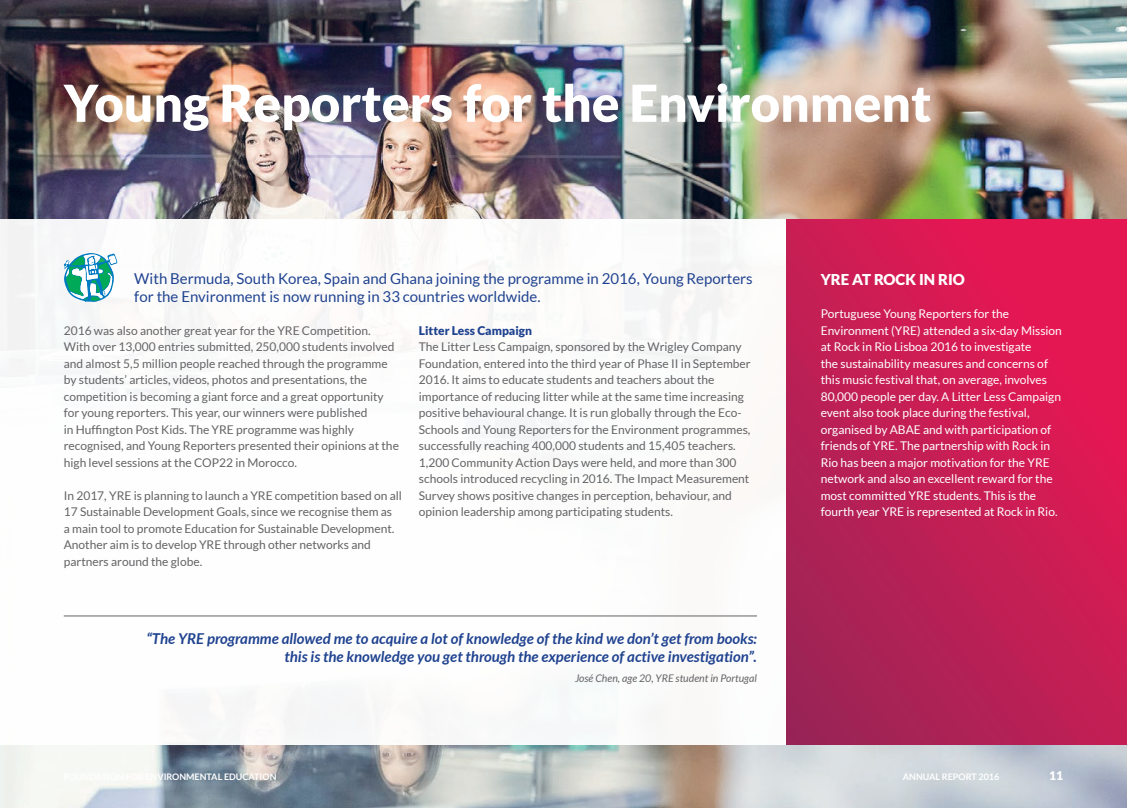
<style>
.page{position:relative;width:1127px;height:808px;background:#fff}
.page>*{position:absolute;margin:0;border:0;box-sizing:border-box;transform-origin:0 0}
.t1{font:900 51px "Lato";color:#fff}
.t2{font:italic 700 15px/18px "Lato";color:#204390;text-align:right}
.t3{font:15px/18px "Lato";color:#204390}
.t4{font:900 15px "Lato";color:#fff}
.t5{font:12px/16.5px "Lato";color:#636366}
.t6{font:12px/16.5px "Lato";color:#fff}
.t7{font:900 12px "Lato";color:#204390}
.t8{font:900 12px "Lato";color:#fff}
.t9{font:italic 10.5px "Lato";color:#636366}
.t10{font:700 9px "Lato";color:#fff}
</style>
<div class="page">
<img style="left:0;top:0;width:1127px;height:808px">
<div style="left:0;top:219px;width:898px;height:525px;background:#fff"></div>
<svg style="left:787px;top:219px;width:340px;height:525px;background:#c51d54"></svg>
<svg style="left:64px;top:253px;width:53px;height:49px"></svg>
<hr style="left:64px;top:616px;width:693px;height:1px;background:#636366">
<h1 class="t1" style="left:64px;top:73px;width:869px">Young Reporters for the Environment</h1>
<p class="t3" style="left:134px;top:270px;width:620px">With Bermuda, South Korea, Spain and Ghana joining the programme in 2016, Young Reporters for the Environment is now running in 33 countries worldwide.</p>
<p class="t5" style="left:64px;top:322px;width:337px">2016 was also another great year for the YRE Competition.<br>With over 13,000 entries submitted, 250,000 students involved and almost 5,5 million people reached through the programme by students’ articles, videos, photos and presentations, the competition is becoming a giant force and a great opportunity for young reporters. This year, our winners were published<br>in Huffington Post Kids. The YRE programme was highly recognised, and Young Reporters presented their opinions at the high level sessions at the COP22 in Morocco.</p>
<p class="t5" style="left:64px;top:487px;width:340px">In 2017, YRE is planning to launch a YRE competition based on all 17 Sustainable Development Goals, since we recognise them as<br>a main tool to promote Education for Sustainable Development.<br>Another aim is to develop YRE through other networks and partners around the globe.</p>
<p class="t7" style="left:419px;top:323px;width:115px">Litter Less Campaign</p>
<p class="t5" style="left:419px;top:338px;width:333px">The Litter Less Campaign, sponsored by the Wrigley Company Foundation, entered into the third year of Phase II in September 2016. It aims to educate students and teachers about the importance of reducing litter while at the same time increasing positive behavioural change. It is run globally through the Eco-Schools and Young Reporters for the Environment programmes, successfully reaching 400,000 students and 15,405 teachers.<br>1,200 Community Action Days were held, and more than 300 schools introduced recycling in 2016. The Impact Measurement Survey shows positive changes in perception, behaviour, and opinion leadership among participating students.</p>
<p class="t2" style="left:146px;top:629px;width:612px">“The YRE programme allowed me to acquire a lot of knowledge of the kind we don’t get from books: this is the knowledge you get through the experience of active investigation”.</p>
<p class="t9" style="left:575px;top:673px;width:183px">José Chen, age 20, YRE student in Portugal</p>
<p class="t4" style="left:821px;top:271px;width:146px">YRE AT ROCK IN RIO</p>
<p class="t6" style="left:821px;top:305px;width:243px">Portuguese Young Reporters for the Environment (YRE) attended a six-day Mission at Rock in Rio Lisboa 2016 to investigate<br>the sustainability measures and concerns of this music festival that, on average, involves 80,000 people per day. A Litter Less Campaign event also took place during the festival, organised by ABAE and with participation of friends of YRE. The partnership with Rock in Rio has been a major motivation for the YRE network and also an excellent reward for the most committed YRE students. This is the fourth year YRE is represented at Rock in Rio.</p>
<p class="t10" style="left:64px;top:771px;width:214px">FOUNDATION FOR ENVIRONMENTAL EDUCATION</p>
<p class="t10" style="left:903px;top:771px;width:98px">ANNUAL REPORT 2016</p>
<p class="t8" style="left:1049px;top:769px;width:15px">11</p>
</div>
